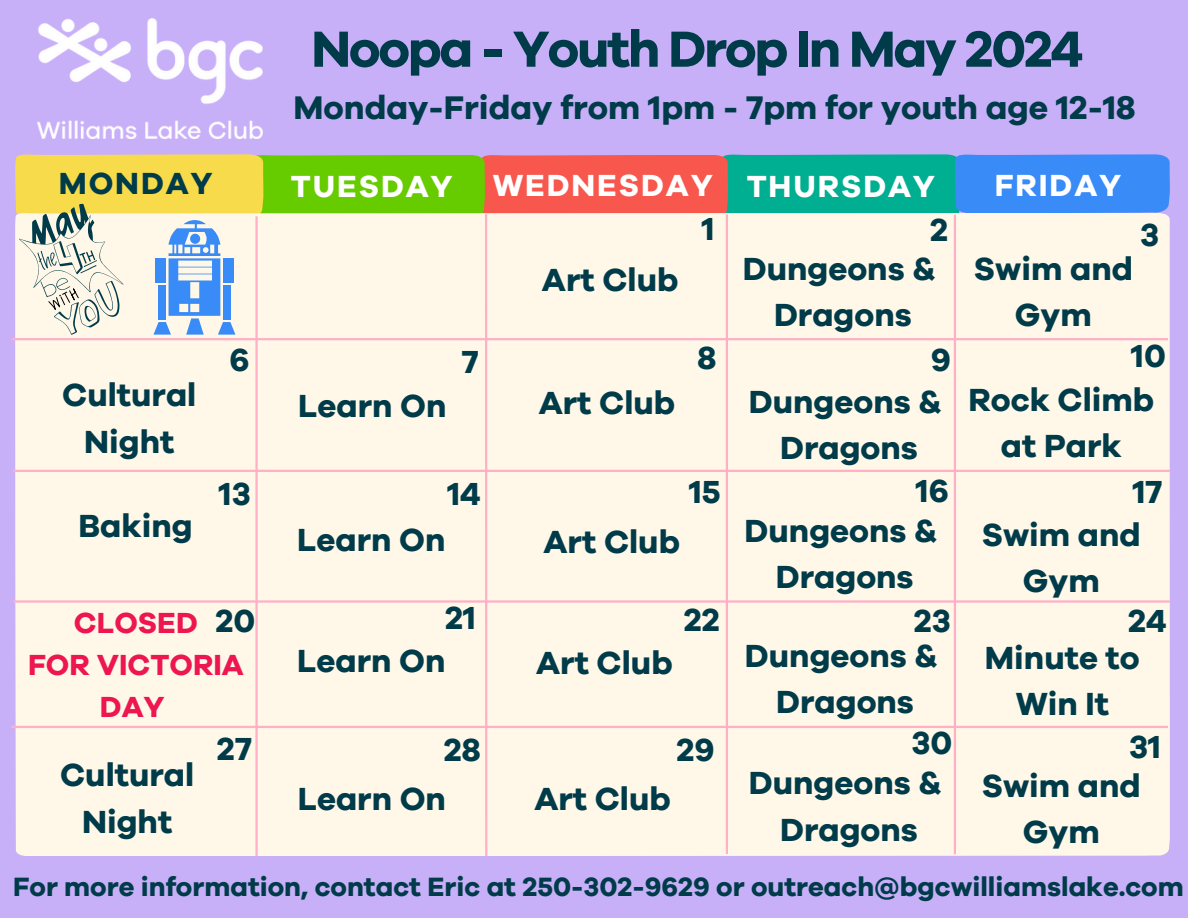
<style>
.page{position:relative;width:1188px;height:918px;background:#c8b0f8}
.page>*{position:absolute;margin:0;border:0;box-sizing:border-box;transform-origin:0 0}
.t1{font:700 52.35px "Galano Grotesque";letter-spacing:-.04em;color:#003b4a}
.t2{font:700 33.75px "Galano Grotesque";color:#003b4a}
.t3{font:700 33px/46.2px "Galano Grotesque";color:#003b4a;text-align:center}
.t4{font:700 32.85px "Galano Grotesque";color:#003b4a}
.t5{font:700 31.5px "Galano Grotesque";letter-spacing:.06em;color:#fff}
.t6{font:700 31.5px "Galano Grotesque";letter-spacing:.06em;color:#003b4a}
.t7{font:700 30px/41.7px "Galano Grotesque";color:#ed1651;text-align:center}
.t8{font:700 27.3px "Galano Grotesque";color:#003b4a}
</style>
<div class="page">
<div style="left:15px;top:337px;width:1155px;height:519px;background:#fff8e8"></div>
<hr style="left:11px;top:338px;width:1157px;height:2px;background:#ffb0c7">
<hr style="left:954px;top:215px;width:2px;height:639px;background:#ffb0c7">
<hr style="left:255px;top:216px;width:3px;height:640px;background:#ffb0c7">
<hr style="left:485px;top:214px;width:2px;height:642px;background:#ffb0c7">
<hr style="left:11px;top:726px;width:1157px;height:2px;background:#ffb0c7">
<hr style="left:13px;top:470px;width:1157px;height:2px;background:#ffb0c7">
<hr style="left:13px;top:600px;width:1157px;height:3px;background:#ffb0c7">
<hr style="left:726px;top:214px;width:2px;height:640px;background:#ffb0c7">
<img style="left:38px;top:18px;width:225px;height:121px">
<svg style="left:15px;top:154px;width:1155px;height:183px;background:#d2d8be"></svg>
<h2 class="t1" style="left:311px;top:14px;width:774px">Noopa - Youth Drop In May 2024</h2>
<h2 class="t2" style="left:294px;top:85px;width:844px">Monday-Friday from 1pm - 7pm for youth age 12-18</h2>
<h2 class="t6" style="left:59px;top:162px;width:156px">MONDAY</h2>
<h2 class="t5" style="left:291px;top:166px;width:163px">TUESDAY</h2>
<h1 class="t5" style="left:493px;top:164px;width:222px">WEDNESDAY</h1>
<h3 class="t5" style="left:747px;top:166px;width:190px">THURSDAY</h3>
<h2 class="t5" style="left:995px;top:164px;width:128px">FRIDAY</h2>
<h3 class="t3" style="left:542px;top:257px;width:138px">Art Club</h3>
<h3 class="t4" style="left:702px;top:207px;width:14px">1</h3>
<p class="t4" style="left:930px;top:208px;width:20px">2</p>
<h3 class="t3" style="left:743px;top:246px;width:194px">Dungeons &amp;<br>Dragons</h3>
<p class="t3" style="left:974px;top:246px;width:161px">Swim and<br>Gym</p>
<p class="t4" style="left:1140px;top:214px;width:20px">3</p>
<h3 class="t4" style="left:229px;top:338px;width:22px">6</h3>
<p class="t4" style="left:462px;top:340px;width:18px">7</p>
<h3 class="t4" style="left:697px;top:336px;width:20px">8</h3>
<h3 class="t4" style="left:931px;top:338px;width:22px">9</h3>
<p class="t4" style="left:1131px;top:335px;width:36px">10</p>
<h3 class="t3" style="left:62px;top:373px;width:136px">Cultural<br>Night</h3>
<h3 class="t3" style="left:298px;top:383px;width:150px">Learn On</h3>
<h3 class="t3" style="left:539px;top:381px;width:138px">Art Club</h3>
<p class="t3" style="left:749px;top:379px;width:194px">Dungeons &amp;<br>Dragons</p>
<p class="t3" style="left:968px;top:377px;width:187px">Rock Climb at Park</p>
<h3 class="t4" style="left:219px;top:472px;width:33px">13</h3>
<p class="t4" style="left:447px;top:472px;width:35px">14</p>
<h3 class="t4" style="left:689px;top:470px;width:33px">15</h3>
<p class="t4" style="left:916px;top:469px;width:34px">16</p>
<p class="t4" style="left:1133px;top:470px;width:31px">17</p>
<h3 class="t3" style="left:78px;top:503px;width:116px">Baking</h3>
<p class="t3" style="left:297px;top:517px;width:150px">Learn On</p>
<p class="t3" style="left:544px;top:519px;width:138px">Art Club</p>
<p class="t3" style="left:745px;top:508px;width:194px">Dungeons &amp;<br>Dragons</p>
<h3 class="t3" style="left:982px;top:512px;width:161px">Swim and<br>Gym</h3>
<p class="t4" style="left:216px;top:599px;width:41px">20</p>
<h3 class="t4" style="left:445px;top:596px;width:32px">21</h3>
<p class="t4" style="left:684px;top:598px;width:38px">22</p>
<p class="t7" style="left:28px;top:603px;width:217px">CLOSED<br>FOR VICTORIA<br>DAY</p>
<h3 class="t3" style="left:297px;top:638px;width:150px">Learn On</h3>
<h3 class="t3" style="left:536px;top:640px;width:138px">Art Club</h3>
<h4 class="t4" style="left:914px;top:599px;width:39px">23</h4>
<h3 class="t3" style="left:745px;top:633px;width:194px">Dungeons &amp;<br>Dragons</h3>
<h3 class="t4" style="left:1128px;top:599px;width:40px">24</h3>
<p class="t3" style="left:985px;top:635px;width:156px">Minute to<br>Win It</p>
<p class="t3" style="left:60px;top:753px;width:136px">Cultural<br>Night</p>
<p class="t4" style="left:912px;top:721px;width:42px">30</p>
<h3 class="t4" style="left:217px;top:727px;width:36px">27</h3>
<p class="t4" style="left:444px;top:728px;width:38px">28</p>
<h3 class="t4" style="left:676px;top:728px;width:40px">29</h3>
<p class="t4" style="left:1129px;top:726px;width:33px">31</p>
<p class="t3" style="left:298px;top:776px;width:150px">Learn On</p>
<p class="t3" style="left:534px;top:776px;width:138px">Art Club</p>
<p class="t3" style="left:749px;top:761px;width:194px">Dungeons &amp;<br>Dragons</p>
<h3 class="t3" style="left:982px;top:763px;width:161px">Swim and<br>Gym</h3>
<p class="t8" style="left:13px;top:869px;width:1172px">For more information, contact Eric at 250-302-9629 or outreach@bgcwilliamslake.com</p>
</div>
